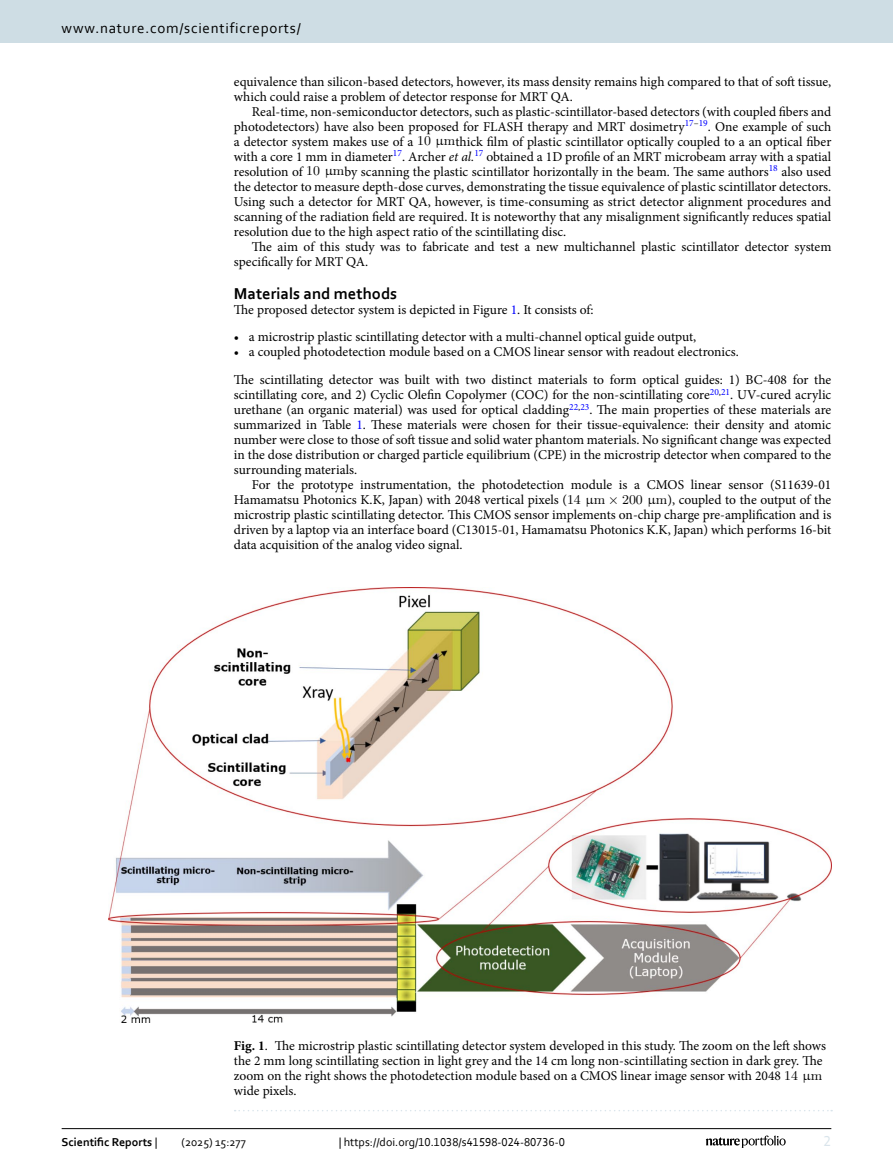
<style>
.page{position:relative;width:893px;height:1174px;background:#fff}
.page>*{position:absolute;margin:0;border:0;box-sizing:border-box;transform-origin:0 0}
.Head_1{font:700 16.5px "Corbel";color:#000}
.t1{font:15px "Corbel";letter-spacing:.05em;color:#000}
.t2{font:15px "Corbel";color:#d9e4eb}
.Body_Text_Indent{font:13.5px/15px "Minion Pro";color:#000}
.Body_Text{font:13.5px/15px "Minion Pro";color:#000;text-align:justify}
.Figure_Caption{font:13.5px/15px "Minion Pro";color:#000}
.t3{font:12px "Corbel";color:#000}
.t4{font:700 12px "Corbel";color:#000}
.s1{font-family:"LM Roman 9"}
.s2{font-family:"EURM10"}
.s3{font-family:"SFRM0900"}
.s4{font-style:italic}
.s5{color:#00f}
.s6{font-weight:700}
.s7{font-weight:400}
</style>
<div class="page">
<img style="left:108px;top:587px;width:723px;height:435px">
<svg style="left:235px;top:1110px;width:597px;height:1px"></svg>
<hr style="left:62px;top:1128px;width:769px;height:1px;background:#000">
<svg style="left:706px;top:1135px;width:80px;height:12px"></svg>
<div style="left:0;top:0;width:893px;height:43px;background:#cedde4"></div>
<p class="t1" style="left:62px;top:18px;width:241px">www.nature.com/scientificreports/</p>
<p class="Body_Text_Indent" style="left:234px;top:74px;width:599px">equivalence than silicon-based detectors, however, its mass density remains high compared to that of soft tissue, which could raise a problem of detector response for MRT QA.</p>
<p class="Body_Text_Indent" style="left:234px;top:104px;width:599px;text-align:justify;text-indent:18px">Real-time, non-semiconductor detectors, such as plastic-scintillator-based detectors (with coupled fibers and photodetectors) have also been proposed for FLASH therapy and MRT dosimetry<sup>17</sup><sup>–</sup><sup>19</sup>. One example of such a detector system makes use of a <span class="s1">10</span> <span class="s2">µ</span><span class="s3">m</span>thick film of plastic scintillator optically coupled to a an optical fiber with a core 1 mm in diameter<sup>17</sup>. Archer <span class="s4">et al.</span><sup>17</sup> obtained a 1D profile of an MRT microbeam array with a spatial resolution of <span class="s1">10</span> <span class="s2">µ</span><span class="s3">m</span>by scanning the plastic scintillator horizontally in the beam. The same authors<sup>18</sup> also used the detector to measure depth-dose curves, demonstrating the tissue equivalence of plastic scintillator detectors.<br>Using such a detector for MRT QA, however, is time-consuming as strict detector alignment procedures and scanning of the radiation field are required. It is noteworthy that any misalignment significantly reduces spatial resolution due to the high aspect ratio of the scintillating disc.</p>
<p class="Body_Text_Indent" style="left:234px;top:239px;width:599px;text-indent:18px">The aim of this study was to fabricate and test a new multichannel plastic scintillator detector system specifically for MRT QA.</p>
<p class="Head_1" style="left:234px;top:283px;width:165px">Materials and methods</p>
<p class="Body_Text" style="left:234px;top:302px;width:361px">The proposed detector system is depicted in Figure <span class="s5">1</span>. It consists of:</p>
<p class="Body_Text_Indent" style="left:234px;top:330px;width:464px">• a microstrip plastic scintillating detector with a multi-channel optical guide output,</p>
<p class="Body_Text_Indent" style="left:234px;top:345px;width:507px">• a coupled photodetection module based on a CMOS linear sensor with readout electronics.</p>
<p class="Body_Text" style="left:234px;top:372px;width:599px">The scintillating detector was built with two distinct materials to form optical guides: 1) BC-408 for the scintillating core, and 2) Cyclic Olefin Copolymer (COC) for the non-scintillating core<sup>20</sup><sup>,</sup><sup>21</sup>. UV-cured acrylic urethane (an organic material) was used for optical cladding<sup>22</sup><sup>,</sup><sup>23</sup>. The main properties of these materials are summarized in Table <span class="s5">1</span>. These materials were chosen for their tissue-equivalence: their density and atomic number were close to those of soft tissue and solid water phantom materials. No significant change was expected in the dose distribution or charged particle equilibrium (CPE) in the microstrip detector when compared to the surrounding materials.</p>
<p class="Body_Text_Indent" style="left:234px;top:477px;width:599px;text-indent:18px">For the prototype instrumentation, the photodetection module is a CMOS linear sensor (S11639-01<br>Hamamatsu Photonics K.K, Japan) with 2048 vertical pixels (<span class="s1">14</span> <span class="s2">µ</span><span class="s3">m</span></p>
<p class="Body_Text_Indent" style="left:622px;top:492px;width:211px"><span class="s1">200</span> <span class="s2">µ</span><span class="s3">m</span>), coupled to the output of the</p>
<p class="Body_Text_Indent" style="left:234px;top:507px;width:599px;text-align:justify">microstrip plastic scintillating detector. This CMOS sensor implements on-chip charge pre-amplification and is driven by a laptop via an interface board (C13015-01, Hamamatsu Photonics K.K, Japan) which performs 16-bit data acquisition of the analog video signal.</p>
<p class="Figure_Caption" style="left:234px;top:1038px;width:594px"><span class="s6">Fig. 1</span>. The microstrip plastic scintillating detector system developed in this study. The zoom on the left shows the 2 mm long scintillating section in light grey and the 14 cm long non-scintillating section in dark grey. The zoom on the right shows the photodetection module based on a CMOS linear image sensor with 2048 <span class="s1">14</span> <span class="s2">µ</span><span class="s3">m </span>wide pixels.</p>
<p class="t4" style="left:62px;top:1134px;width:97px">Scientific Reports <span class="s7">|</span></p>
<p class="t3" style="left:181px;top:1134px;width:66px">(2025) 15:277</p>
<p class="t3" style="left:339px;top:1134px;width:228px">| https://doi.org/10.1038/s41598-024-80736-0</p>
<p class="t2" style="left:824px;top:1132px;width:9px">2</p>
</div>
